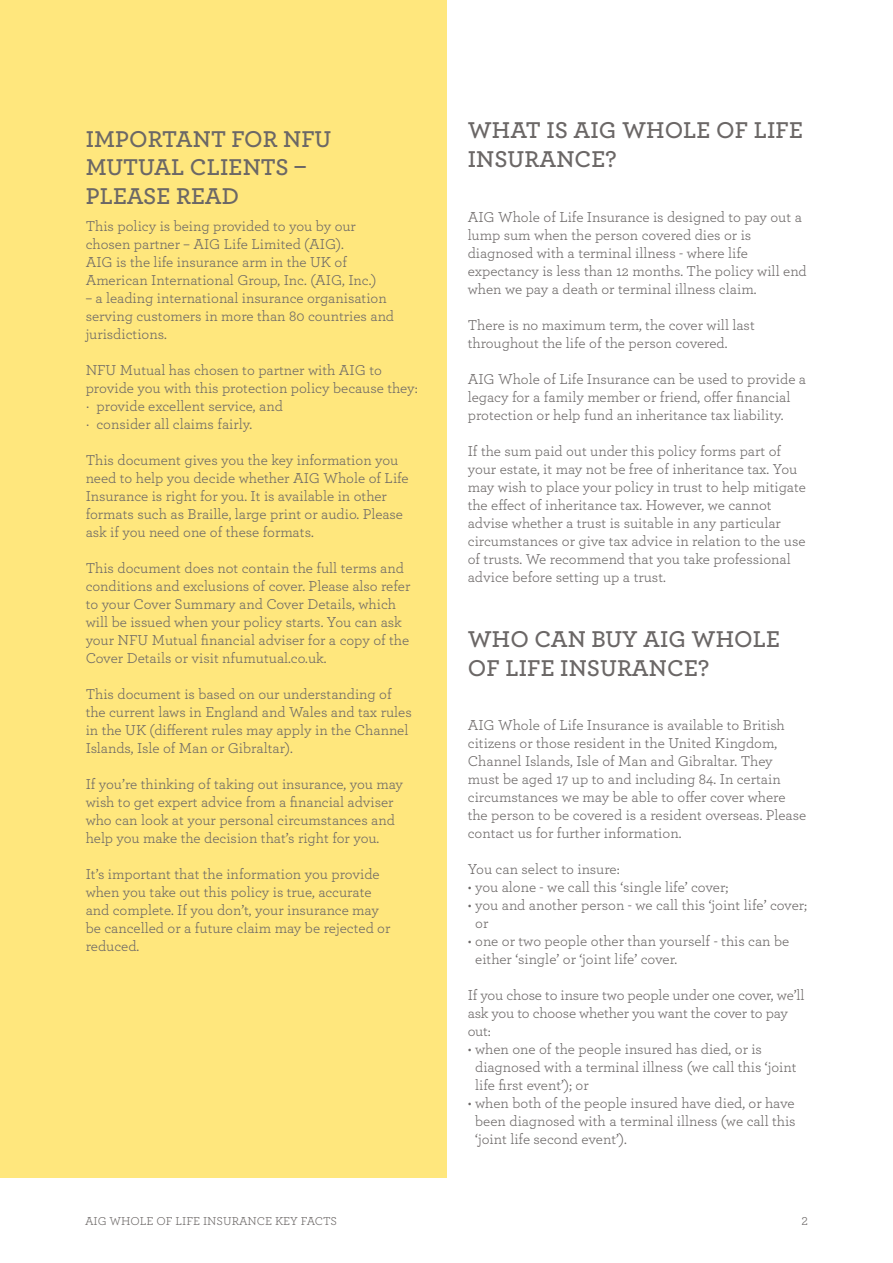
<style>
.page{position:relative;width:893px;height:1263px;background:#fff}
.page>*{position:absolute;margin:0;border:0;box-sizing:border-box;transform-origin:0 0}
.t1{font:600 24px/28.8px "Archer";letter-spacing:.005em;color:#6b6766}
.t2{font:15px/18px "Archer";color:#6b6766}
.t3{font:12px "Archer";color:#6b6766}
</style>
<div class="page">
<div style="left:0;top:0;width:446px;height:1178px;background:#ffe77d"></div>
<h2 class="t1" style="left:86px;top:123px;width:247px">IMPORTANT FOR NFU<br>MUTUAL CLIENTS –<br>PLEASE READ</h2>
<p class="t2" style="left:86px;top:216px;width:292px">This policy is being provided to you by our chosen partner – AIG Life Limited (AIG).<br>AIG is the life insurance arm in the UK of American International Group, Inc. (AIG, Inc.)</p>
<p class="t2" style="left:86px;top:288px;width:310px">– a leading international insurance organisation serving customers in more than 80 countries and jurisdictions.</p>
<p class="t2" style="left:86px;top:360px;width:334px">NFU Mutual has chosen to partner with AIG to provide you with this protection policy because they: · provide excellent service, and<br>· consider all claims fairly.</p>
<p class="t2" style="left:86px;top:450px;width:325px">This document gives you the key information you need to help you decide whether AIG Whole of Life Insurance is right for you. It is available in other formats such as Braille, large print or audio. Please ask if you need one of these formats.</p>
<p class="t2" style="left:86px;top:558px;width:326px">This document does not contain the full terms and conditions and exclusions of cover. Please also refer to your Cover Summary and Cover Details, which will be issued when your policy starts. You can ask your NFU Mutual financial adviser for a copy of the Cover Details or visit nfumutual.co.uk.</p>
<p class="t2" style="left:86px;top:684px;width:328px">This document is based on our understanding of the current laws in England and Wales and tax rules in the UK (different rules may apply in the Channel Islands, Isle of Man or Gibraltar).</p>
<p class="t2" style="left:86px;top:774px;width:319px">If you’re thinking of taking out insurance, you may wish to get expert advice from a financial adviser who can look at your personal circumstances and help you make the decision that’s right for you.</p>
<p class="t2" style="left:86px;top:864px;width:306px">It’s important that the information you provide when you take out this policy is true, accurate and complete. If you don’t, your insurance may be cancelled or a future claim may be rejected or reduced.</p>
<p class="t3" style="left:85px;top:1213px;width:253px">AIG WHOLE OF LIFE INSURANCE KEY FACTS</p>
<h2 class="t1" style="left:468px;top:114px;width:337px">WHAT IS AIG WHOLE OF LIFE<br>INSURANCE?</h2>
<p class="t2" style="left:468px;top:207px;width:341px">AIG Whole of Life Insurance is designed to pay out a lump sum when the person covered dies or is diagnosed with a terminal illness - where life expectancy is less than 12 months. The policy will end when we pay a death or terminal illness claim.</p>
<p class="t2" style="left:468px;top:315px;width:288px">There is no maximum term, the cover will last throughout the life of the person covered.</p>
<p class="t2" style="left:468px;top:369px;width:340px">AIG Whole of Life Insurance can be used to provide a legacy for a family member or friend, offer financial protection or help fund an inheritance tax liability.</p>
<p class="t2" style="left:468px;top:441px;width:340px">If the sum paid out under this policy forms part of your estate, it may not be free of inheritance tax. You may wish to place your policy in trust to help mitigate the effect of inheritance tax. However, we cannot advise whether a trust is suitable in any particular circumstances or give tax advice in relation to the use of trusts. We recommend that you take professional advice before setting up a trust.</p>
<h2 class="t1" style="left:468px;top:623px;width:314px">WHO CAN BUY AIG WHOLE<br>OF LIFE INSURANCE?</h2>
<p class="t2" style="left:468px;top:715px;width:340px">AIG Whole of Life Insurance is available to British citizens or those resident in the United Kingdom, Channel Islands, Isle of Man and Gibraltar. They must be aged 17 up to and including 84. In certain circumstances we may be able to offer cover where the person to be covered is a resident overseas. Please contact us for further information.</p>
<p class="t2" style="left:468px;top:859px;width:154px">You can select to insure:</p>
<p class="t2" style="left:468px;top:877px;width:262px">• you alone - we call this ‘single life’ cover;</p>
<p class="t2" style="left:475px;top:895px;width:334px;text-indent:-7px">• you and another person - we call this ‘joint life’ cover; or</p>
<p class="t2" style="left:475px;top:931px;width:316px;text-indent:-7px">• one or two people other than yourself - this can be either ‘single’ or ‘joint life’ cover.</p>
<p class="t2" style="left:468px;top:985px;width:338px">If you chose to insure two people under one cover, we’ll ask you to choose whether you want the cover to pay out:</p>
<p class="t2" style="left:475px;top:1039px;width:323px;text-indent:-7px">• when one of the people insured has died, or is diagnosed with a terminal illness (we call this ‘joint life first event’); or</p>
<p class="t2" style="left:475px;top:1093px;width:322px;text-align:justify;text-indent:-7px">• when both of the people insured have died, or have been diagnosed with a terminal illness (we call this ‘joint life second event’).</p>
<p class="t3" style="left:801px;top:1213px;width:8px">2</p>
</div>
